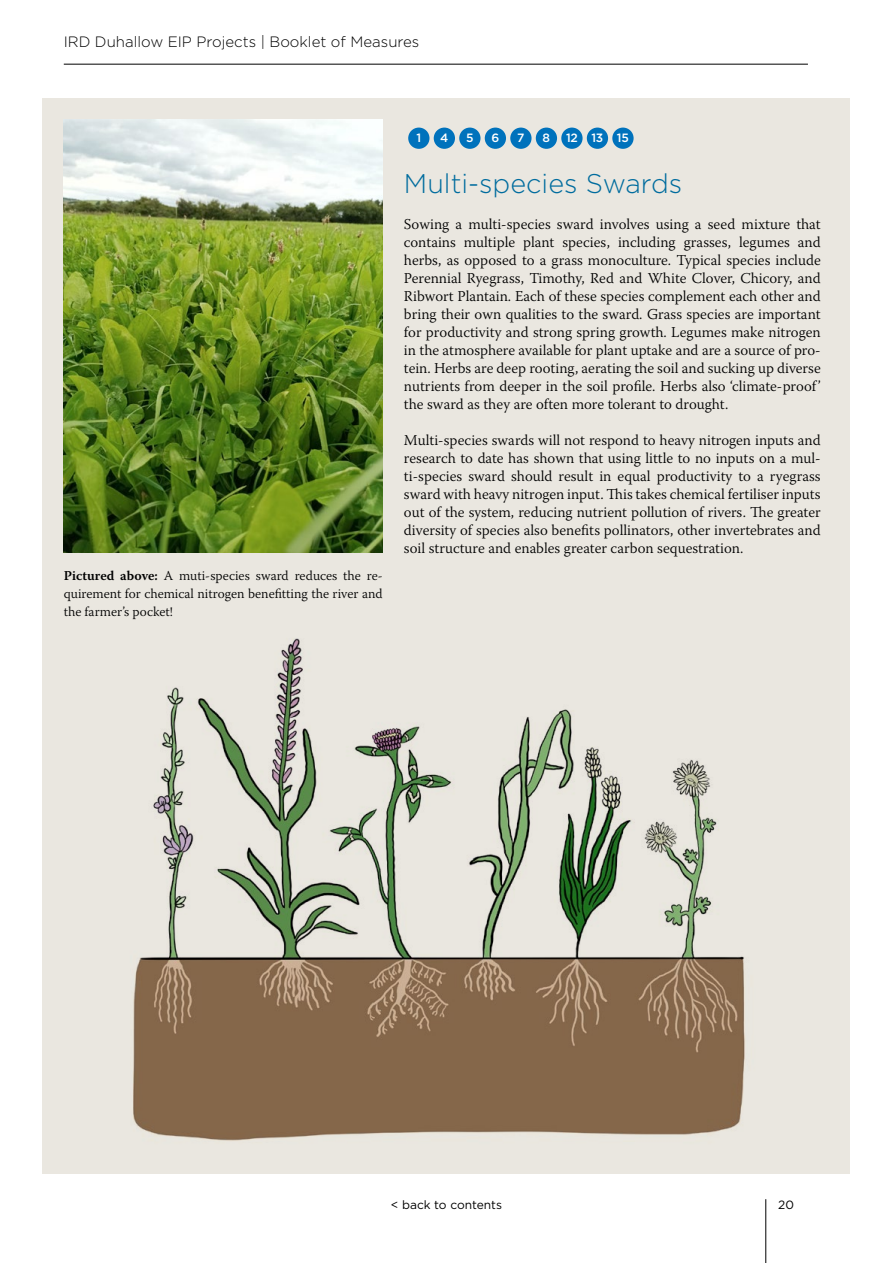
<style>
.page{position:relative;width:893px;height:1263px;background:#fff}
.page>*{position:absolute;margin:0;border:0;box-sizing:border-box;transform-origin:0 0}
.t1{font:300 27px "Gotham";color:#006c9e}
.t2{font:300 15px/18px "Warnock Pro";color:#000;text-align:justify}
.t3{font:300 15px "Gotham";color:#000}
.t4{font:300 13.5px/18px "Warnock Pro";color:#000;text-align:justify}
.t5{font:12px "Gotham";color:#000}
.t6{font:500 12px "Gotham";color:#fff}
.s1{font-weight:600}
</style>
<div class="page">
<hr style="left:765px;top:1199px;width:1px;height:64px;background:#000">
<hr style="left:64px;top:64px;width:744px;height:1px;background:#000">
<div style="left:43px;top:98px;width:807px;height:1076px;background:#eae7e0"></div>
<img style="left:133px;top:638px;width:612px;height:503px">
<img style="left:64px;top:119px;width:319px;height:434px">
<div style="left:408px;top:128px;width:21px;height:21px;background:#0072bc;border-radius:50%"></div>
<div style="left:434px;top:128px;width:21px;height:21px;background:#0072bc;border-radius:50%"></div>
<div style="left:459px;top:128px;width:21px;height:21px;background:#0072bc;border-radius:50%"></div>
<div style="left:485px;top:128px;width:21px;height:21px;background:#0072bc;border-radius:50%"></div>
<div style="left:510px;top:128px;width:21px;height:21px;background:#0072bc;border-radius:50%"></div>
<div style="left:536px;top:128px;width:21px;height:21px;background:#0072bc;border-radius:50%"></div>
<div style="left:561px;top:128px;width:22px;height:21px;background:#0072bc;border-radius:50%"></div>
<div style="left:587px;top:128px;width:21px;height:21px;background:#0072bc;border-radius:50%"></div>
<div style="left:612px;top:128px;width:22px;height:21px;background:#0072bc;border-radius:50%"></div>
<p class="t3" style="left:64px;top:33px;width:357px">IRD Duhallow EIP Projects | Booklet of Measures</p>
<p class="t6" style="left:416px;top:131px;width:6px">1</p>
<p class="t6" style="left:440px;top:131px;width:10px">4</p>
<p class="t6" style="left:466px;top:131px;width:9px">5</p>
<p class="t6" style="left:491px;top:131px;width:9px">6</p>
<p class="t6" style="left:517px;top:131px;width:9px">7</p>
<p class="t6" style="left:543px;top:131px;width:9px">8</p>
<p class="t6" style="left:566px;top:131px;width:64px">12 13 15</p>
<p class="t4" style="left:64px;top:566px;width:320px"><span class="s1">Pictured above:</span> A muti-species sward reduces the re&shy;quirement for chemical nitrogen benefitting the river and the farmer’s pocket!</p>
<h1 class="t1" style="left:404px;top:168px;width:280px">Multi-species Swards</h1>
<p class="t2" style="left:404px;top:214px;width:418px">Sowing a multi-species sward involves using a seed mixture that contains multiple plant species, including grasses, legumes and herbs, as opposed to a grass monoculture. Typical species include Perennial Ryegrass, Timothy, Red and White Clover, Chicory, and Ribwort Plantain. Each of these species complement each other and bring their own qualities to the sward. Grass species are important for productivity and strong spring growth. Legumes make nitrogen in the atmosphere available for plant uptake and are a source of pro&shy;tein. Herbs are deep rooting, aerating the soil and sucking up diverse nutrients from deeper in the soil profile. Herbs also ‘climate-proof’ the sward as they are often more tolerant to drought.</p>
<p class="t2" style="left:404px;top:430px;width:418px">Multi-species swards will not respond to heavy nitrogen inputs and research to date has shown that using little to no inputs on a mul&shy;ti-species sward should result in equal productivity to a ryegrass sward with heavy nitrogen input. This takes chemical fertiliser inputs out of the system, reducing nutrient pollution of rivers. The greater diversity of species also benefits pollinators, other invertebrates and soil structure and enables greater carbon sequestration.</p>
<p class="t5" style="left:391px;top:1198px;width:113px">&lt; back to contents</p>
<p class="t5" style="left:778px;top:1198px;width:17px">20</p>
</div>
